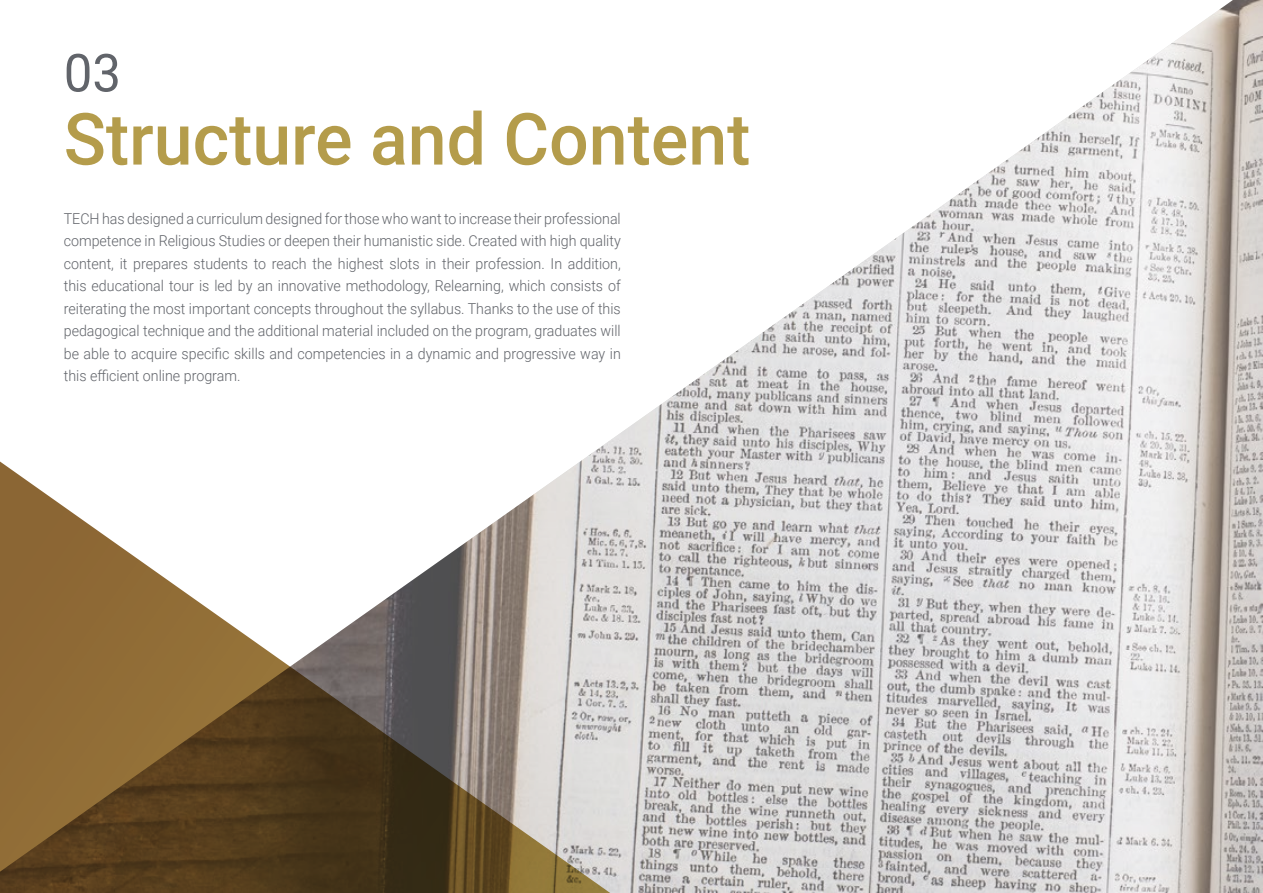
<style>
.page{position:relative;width:1263px;height:893px;background:#fff}
.page>*{position:absolute;margin:0;border:0;box-sizing:border-box;transform-origin:0 0}
.t1{font:500 72px "Roboto";color:#b49c4b}
.t2{font:52.5px "Roboto";color:#61646a}
.t3{font:300 15px/22.5px "Roboto";color:#61646a;text-align:justify;scale:.95 1}
</style>
<div class="page">
<img style="left:602px;top:0;width:661px;height:893px">
<svg style="left:0;top:446px;width:640px;height:447px"></svg>
<h2 class="t2" style="left:64px;top:36px;width:59px">03</h2>
<h1 class="t1" style="left:64px;top:89px;width:688px">Structure and Content</h1>
<p class="t3" style="left:64px;top:207px;width:588px">TECH has designed a curriculum designed for those who want to increase their professional competence in Religious Studies or deepen their humanistic side. Created with high quality content, it prepares students to reach the highest slots in their profession. In addition, this educational tour is led by an innovative methodology, Relearning, which consists of reiterating the most important concepts throughout the syllabus. Thanks to the use of this pedagogical technique and the additional material included on the program, graduates will be able to acquire specific skills and competencies in a dynamic and progressive way in this efficient online program.</p>
</div>
